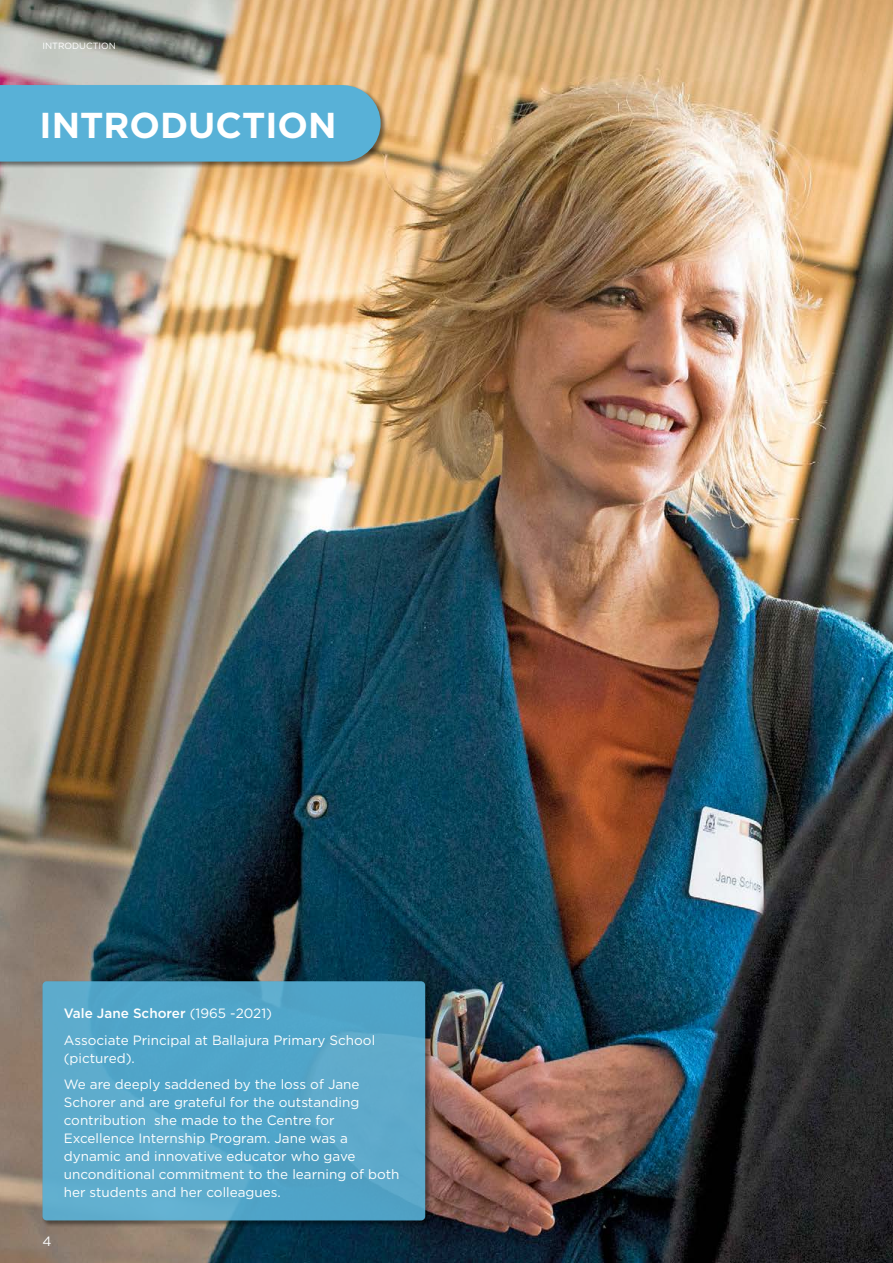
<style>
.page{position:relative;width:893px;height:1263px;background:#fff}
.page>*{position:absolute;margin:0;border:0;box-sizing:border-box;transform-origin:0 0}
.t1{font:700 36px "Gotham HTF";color:#fff}
.t2{font:13.5px/18px "Gotham HTF";color:#fff}
.t3{font:13.5px "Gotham";color:#fff}
.t4{font:9px "Gotham";color:#fff}
.s1{font-weight:500}
</style>
<div class="page">
<img style="left:0;top:0;width:893px;height:1263px">
<div style="left:0;top:84px;width:388px;height:85px;background:#000;opacity:.5"></div>
<div style="left:0;top:85px;width:381px;height:77px;background:#58b1d7"></div>
<div style="left:42px;top:980px;width:390px;height:248px;background:#000;opacity:.5"></div>
<div style="left:43px;top:981px;width:382px;height:239px;background:linear-gradient(to right,#59aacc,#55a5c8);border-radius:4px"></div>
<p class="t4" style="left:43px;top:41px;width:75px">INTRODUCTION</p>
<h1 class="t1" style="left:40px;top:104px;width:298px">INTRODUCTION</h1>
<p class="t2" style="left:64px;top:1000px;width:313px;line-height:26.5px"><span class="s1">Vale Jane Schorer</span> (1965 -2021)<br>Associate Principal at Ballajura Primary School</p>
<p class="t2" style="left:64px;top:1044px;width:297px;line-height:26.5px">(pictured).<br>We are deeply saddened by the loss of Jane</p>
<p class="t2" style="left:64px;top:1093px;width:337px">Schorer and are grateful for the outstanding contribution she made to the Centre for Excellence Internship Program. Jane was a dynamic and innovative educator who gave unconditional commitment to the learning of both her students and her colleagues.</p>
<p class="t3" style="left:43px;top:1234px;width:11px">4</p>
</div>
